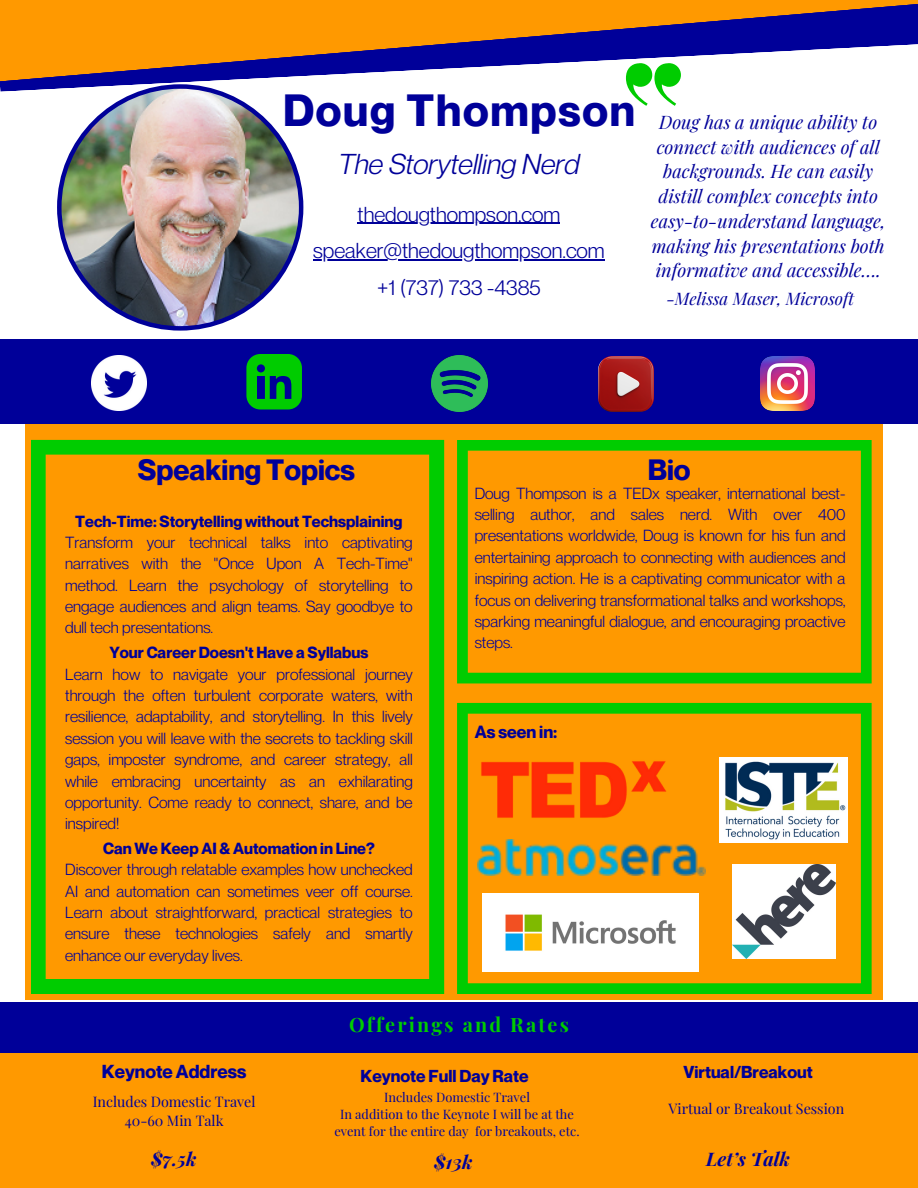
<style>
.page{position:relative;width:918px;height:1188px;background:#fff}
.page>*{position:absolute;margin:0;border:0;box-sizing:border-box;transform-origin:0 0}
.t1{font:700 44.25px "Neue Montreal";letter-spacing:.04em;color:#009}
.t2{font:700 28.8px "Neue Montreal";color:#009}
.t3{font:italic 28.2px "Neue Montreal";color:#009}
.t4{font:21.15px "Neue Montreal";color:#009}
.t5{font:700 19.8px "Playfair Display";letter-spacing:.11em;color:#0c0}
.t6{font:italic 700 18.75px "Playfair Display";color:#009}
.t7{font:700 18.45px "Neue Montreal";color:#009}
.t8{font:italic 18.3px/24.8px "Playfair Display";color:#009;text-align:center}
.t9{font:700 17.25px "Neue Montreal";color:#009}
.t10{font:700 16.95px "Neue Montreal";color:#009}
.t11{font:italic 16.95px "Playfair Display";color:#009}
.t12{font:15.75px/21.3px "Neue Montreal";color:#009;text-align:justify}
.t13{font:700 15.75px "Neue Montreal";color:#009}
.t14{font:14.25px "Playfair Display";color:#009}
.t15{font:12.75px/17.1px "Playfair Display";color:#009;text-align:center}
</style>
<div class="page">
<svg style="left:0;top:82px;width:183px;height:10px"></svg>
<svg style="left:0;top:0;width:918px;height:82px;fill:#f90"></svg>
<div style="left:0;top:339px;width:918px;height:85px;background:#009"></div>
<img style="left:57px;top:84px;width:246px;height:247px">
<img style="left:92px;top:356px;width:55px;height:55px">
<img style="left:760px;top:356px;width:54px;height:54px">
<div style="left:0;top:1002px;width:918px;height:52px;background:#009"></div>
<div style="left:0;top:1054px;width:918px;height:134px;background:#f90"></div>
<div style="left:25px;top:424px;width:857px;height:575px;background:#f90"></div>
<svg style="left:457px;top:440px;width:415px;height:243px"></svg>
<svg style="left:31px;top:440px;width:413px;height:554px"></svg>
<svg style="left:457px;top:703px;width:415px;height:291px"></svg>
<svg style="left:246px;top:354px;width:56px;height:55px"></svg>
<svg style="left:626px;top:63px;width:55px;height:43px"></svg>
<img style="left:732px;top:864px;width:104px;height:95px">
<img style="left:720px;top:757px;width:128px;height:86px">
<img style="left:477px;top:840px;width:228px;height:36px">
<img style="left:599px;top:356px;width:55px;height:55px">
<img style="left:431px;top:355px;width:57px;height:57px">
<img style="left:480px;top:760px;width:188px;height:59px">
<img style="left:483px;top:893px;width:216px;height:79px">
<hr style="left:358px;top:223px;width:202px;height:1px;background:#009">
<hr style="left:313px;top:259px;width:292px;height:1px;background:#009">
<p class="t1" style="left:283px;top:83px;width:353px">Doug Thompson</p>
<p class="t3" style="left:338px;top:146px;width:243px">The Storytelling Nerd</p>
<p class="t4" style="left:358px;top:201px;width:204px">thedougthompson.com</p>
<p class="t4" style="left:313px;top:238px;width:293px">speaker@thedougthompson.com</p>
<p class="t4" style="left:377px;top:275px;width:165px">+1 (737) 733 -4385</p>
<p class="t8" style="left:651px;top:109px;width:236px">Doug has a unique ability to connect with audiences of all backgrounds. He can easily distill complex concepts into easy-to-understand language, making his presentations both informative and accessible….</p>
<p class="t11" style="left:666px;top:287px;width:189px">-Melissa Maser, Microsoft</p>
<p class="t2" style="left:138px;top:452px;width:219px">Speaking Topics</p>
<p class="t13" style="left:75px;top:511px;width:329px">Tech-Time: Storytelling without Techsplaining</p>
<p class="t12" style="left:65px;top:531px;width:349px">Transform your technical talks into captivating narratives with the "Once Upon A Tech-Time" method. Learn the psychology of storytelling to engage audiences and align teams. Say goodbye to dull tech presentations.</p>
<p class="t13" style="left:109px;top:643px;width:261px">Your Career Doesn't Have a Syllabus</p>
<p class="t12" style="left:65px;top:663px;width:349px">Learn how to navigate your professional journey through the often turbulent corporate waters, with resilience, adaptability, and storytelling. In this lively session you will leave with the secrets to tackling skill gaps, imposter syndrome, and career strategy, all while embracing uncertainty as an exhilarating opportunity. Come ready to connect, share, and be inspired!</p>
<p class="t13" style="left:103px;top:839px;width:273px">Can We Keep AI &amp; Automation in Line?</p>
<p class="t12" style="left:65px;top:859px;width:349px">Discover through relatable examples how unchecked AI and automation can sometimes veer off course.<br>Learn about straightforward, practical strategies to ensure these technologies safely and smartly enhance our everyday lives.</p>
<p class="t2" style="left:648px;top:452px;width:44px">Bio</p>
<p class="t12" style="left:475px;top:482px;width:372px">Doug Thompson is a TEDx speaker, international best&shy;selling author, and sales nerd. With over 400 presentations worldwide, Doug is known for his fun and entertaining approach to connecting with audiences and inspiring action. He is a captivating communicator with a focus on delivering transformational talks and workshops, sparking meaningful dialogue, and encouraging proactive steps.</p>
<p class="t9" style="left:475px;top:721px;width:84px">As seen in:</p>
<p class="t5" style="left:349px;top:1011px;width:221px">Offerings and Rates</p>
<p class="t7" style="left:102px;top:1060px;width:146px">Keynote Address</p>
<p class="t10" style="left:361px;top:1066px;width:170px">Keynote Full Day Rate</p>
<p class="t10" style="left:684px;top:1061px;width:131px">Virtual/Breakout</p>
<p class="t14" style="left:93px;top:1092px;width:164px">Includes Domestic Travel</p>
<p class="t14" style="left:125px;top:1111px;width:100px">40-60 Min Talk</p>
<p class="t15" style="left:384px;top:1088px;width:147px">Includes Domestic Travel</p>
<p class="t15" style="left:334px;top:1105px;width:247px">In addition to the Keynote I will be at the event for the entire day for breakouts, etc.</p>
<p class="t14" style="left:668px;top:1098px;width:177px">Virtual or Breakout Session</p>
<p class="t6" style="left:151px;top:1146px;width:47px">$7.5k</p>
<p class="t6" style="left:434px;top:1149px;width:40px">$13k</p>
<p class="t6" style="left:706px;top:1146px;width:85px">Let’s Talk</p>
</div>
